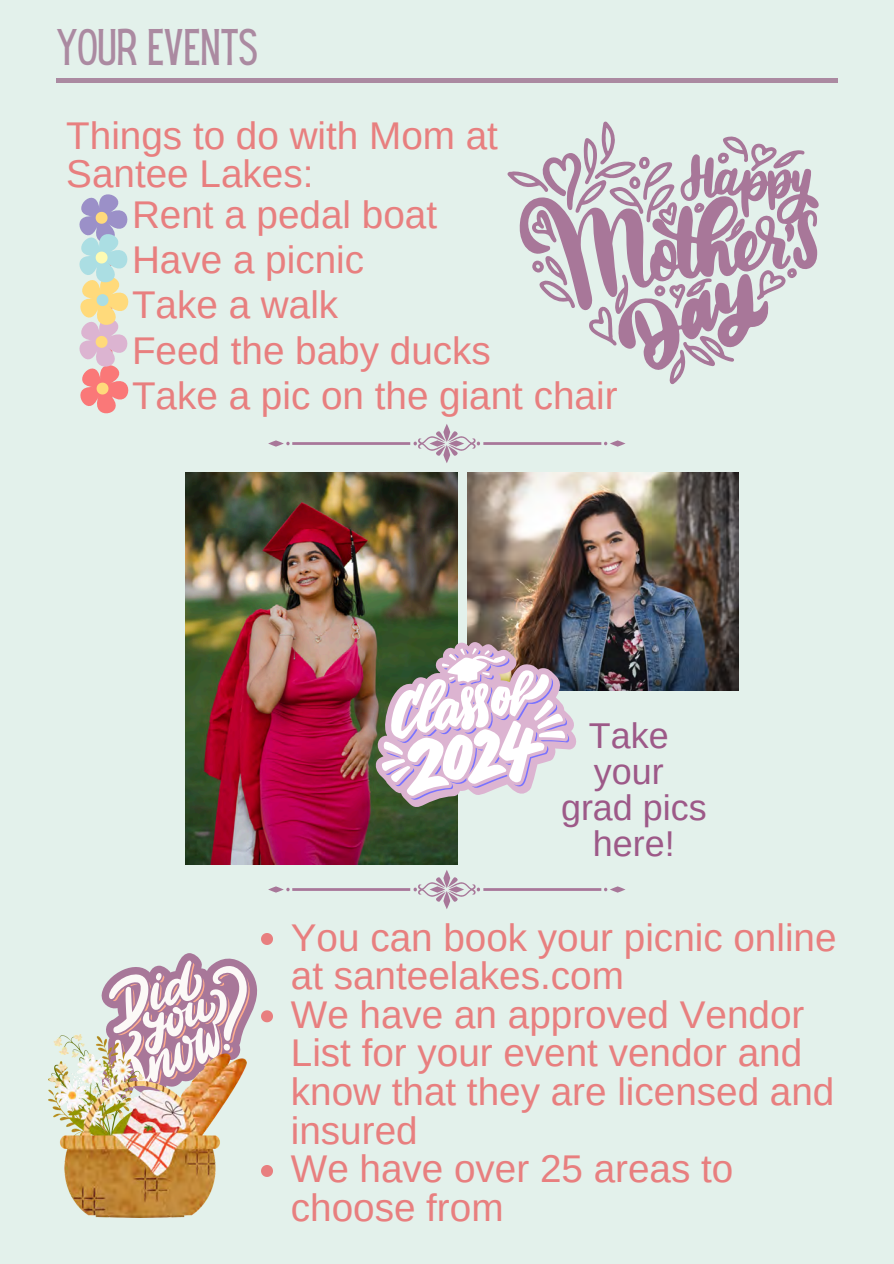
<style>
.page{position:relative;width:894px;height:1264px;background:#fff}
.page>*{position:absolute;margin:0;border:0;box-sizing:border-box;transform-origin:0 0}
.t1{font:45px "Hey Gotcha";color:#ab8aa1}
.t2{font:38.7px/38.7px "Arimo";color:#e87f7f}
.t3{font:35.85px "Arimo";color:#9d5988}
</style>
<div class="page">
<div style="left:0;top:0;width:893px;height:1263px;background:#e3f1eb"></div>
<hr style="left:56px;top:78px;width:781px;height:4px;background:#ab8aa1">
<img style="left:48px;top:1034px;width:180px;height:183px">
<img style="left:185px;top:473px;width:272px;height:391px">
<svg style="left:507px;top:121px;width:311px;height:263px"></svg>
<svg style="left:609px;top:440px;width:15px;height:6px"></svg>
<svg style="left:268px;top:440px;width:16px;height:6px"></svg>
<svg style="left:286px;top:424px;width:321px;height:39px"></svg>
<svg style="left:609px;top:886px;width:15px;height:6px"></svg>
<svg style="left:268px;top:886px;width:16px;height:6px"></svg>
<svg style="left:286px;top:870px;width:321px;height:39px"></svg>
<svg style="left:79px;top:194px;width:50px;height:220px"></svg>
<img style="left:467px;top:473px;width:271px;height:217px">
<svg style="left:373px;top:639px;width:206px;height:175px;background:#c0b8be"></svg>
<svg style="left:261px;top:933px;width:12px;height:12px"></svg>
<svg style="left:102px;top:953px;width:171px;height:146px"></svg>
<svg style="left:261px;top:1165px;width:12px;height:11px"></svg>
<p class="t1" style="left:56px;top:29px;width:201px">YOUR EVENTS</p>
<p class="t2" style="left:66px;top:116px;width:433px">Things to do with Mom at</p>
<p class="t2" style="left:66px;top:154px;width:248px">Santee Lakes:</p>
<p class="t2" style="left:132px;top:196px;width:306px">Rent a pedal boat</p>
<p class="t2" style="left:132px;top:241px;width:233px">Have a picnic</p>
<p class="t2" style="left:132px;top:286px;width:208px">Take a walk</p>
<p class="t2" style="left:132px;top:331px;width:360px">Feed the baby ducks</p>
<p class="t2" style="left:132px;top:376px;width:487px">Take a pic on the giant chair</p>
<p class="t3" style="left:589px;top:715px;width:81px">Take</p>
<p class="t3" style="left:593px;top:751px;width:71px">your</p>
<p class="t3" style="left:561px;top:787px;width:147px">grad pics</p>
<p class="t3" style="left:592px;top:823px;width:83px">here!</p>
<p class="t2" style="left:291px;top:917px;width:547px">You can book your picnic online at santeelakes.com</p>
<p class="t2" style="left:291px;top:995px;width:545px">We have an approved Vendor<br>List for your event vendor and know that they are licensed and insured</p>
<p class="t2" style="left:291px;top:1149px;width:444px">We have over 25 areas to choose from</p>
</div>
